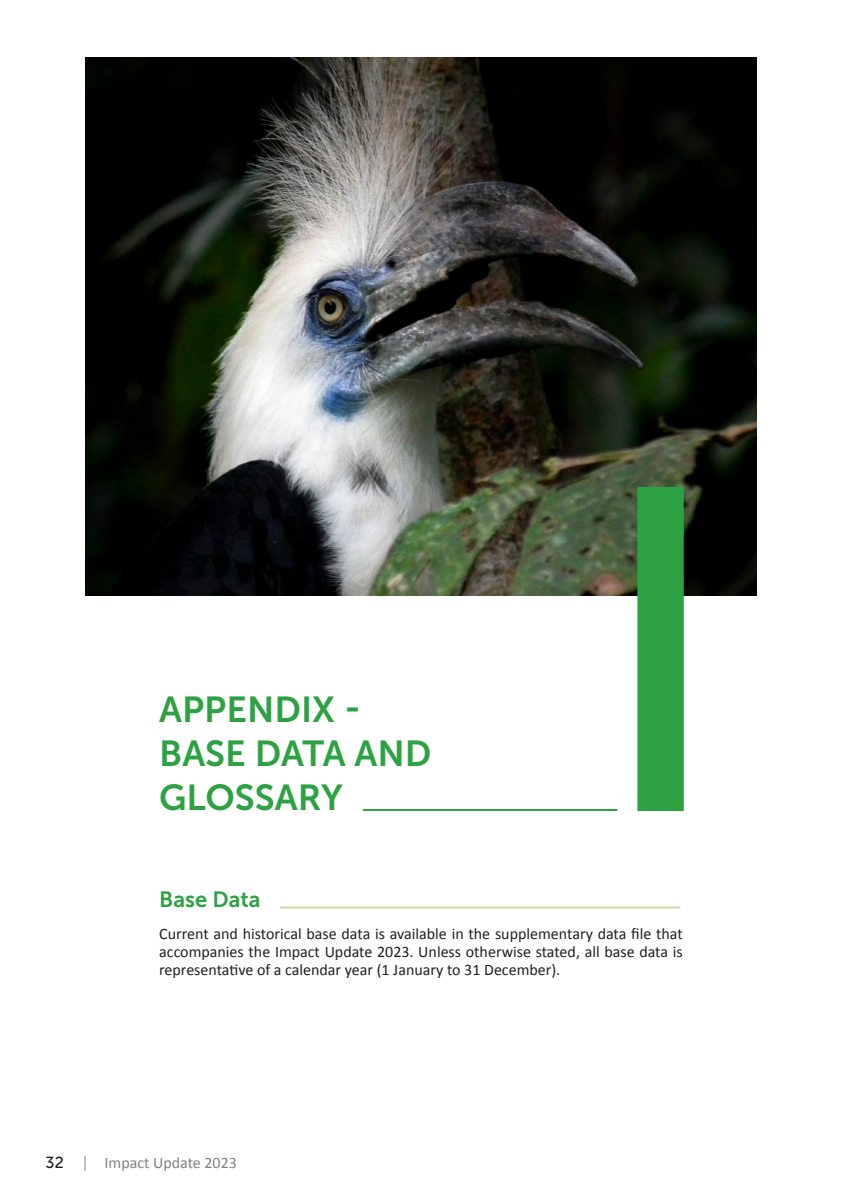
<style>
.page{position:relative;width:842px;height:1191px;background:#fff}
.page>*{position:absolute;margin:0;border:0;box-sizing:border-box;transform-origin:0 0}
.t1{font:36px/44px "Museo Sans 700";color:#2da243}
.t2{font:22px "Museo Sans 700";color:#2da243}
.t3{font:16px/18px "Calibri";color:#231f20;text-align:justify}
.t4{font:16px "Calibri";color:#808285}
.t5{font:16px "Museo Sans 500";color:#231f20}
</style>
<div class="page">
<svg style="left:85px;top:1155px;width:1px;height:16px"></svg>
<img style="left:85px;top:58px;width:672px;height:537px">
<hr style="left:363px;top:809px;width:254px;height:2px;background:#2da243">
<hr style="left:280px;top:906px;width:400px;height:2px;background:#cadea1">
<div style="left:637px;top:488px;width:47px;height:323px;border:2px solid #2da243"></div>
<div style="left:638px;top:488px;width:45px;height:322px;background:#2da243"></div>
<p class="t1" style="left:159px;top:687px;width:204px">APPENDIX -</p>
<p class="t1" style="left:159px;top:731px;width:274px">BASE DATA AND<br>GLOSSARY</p>
<p class="t2" style="left:159px;top:887px;width:103px">Base Data</p>
<p class="t3" style="left:159px;top:924px;width:525px">Current and historical base data is available in the supplementary data file that accompanies the Impact Update 2023. Unless otherwise stated, all base data is representative of a calendar year (1 January to 31 December).</p>
<p class="t5" style="left:46px;top:1153px;width:20px">32</p>
<p class="t4" style="left:105px;top:1152px;width:134px">Impact Update 2023</p>
</div>
